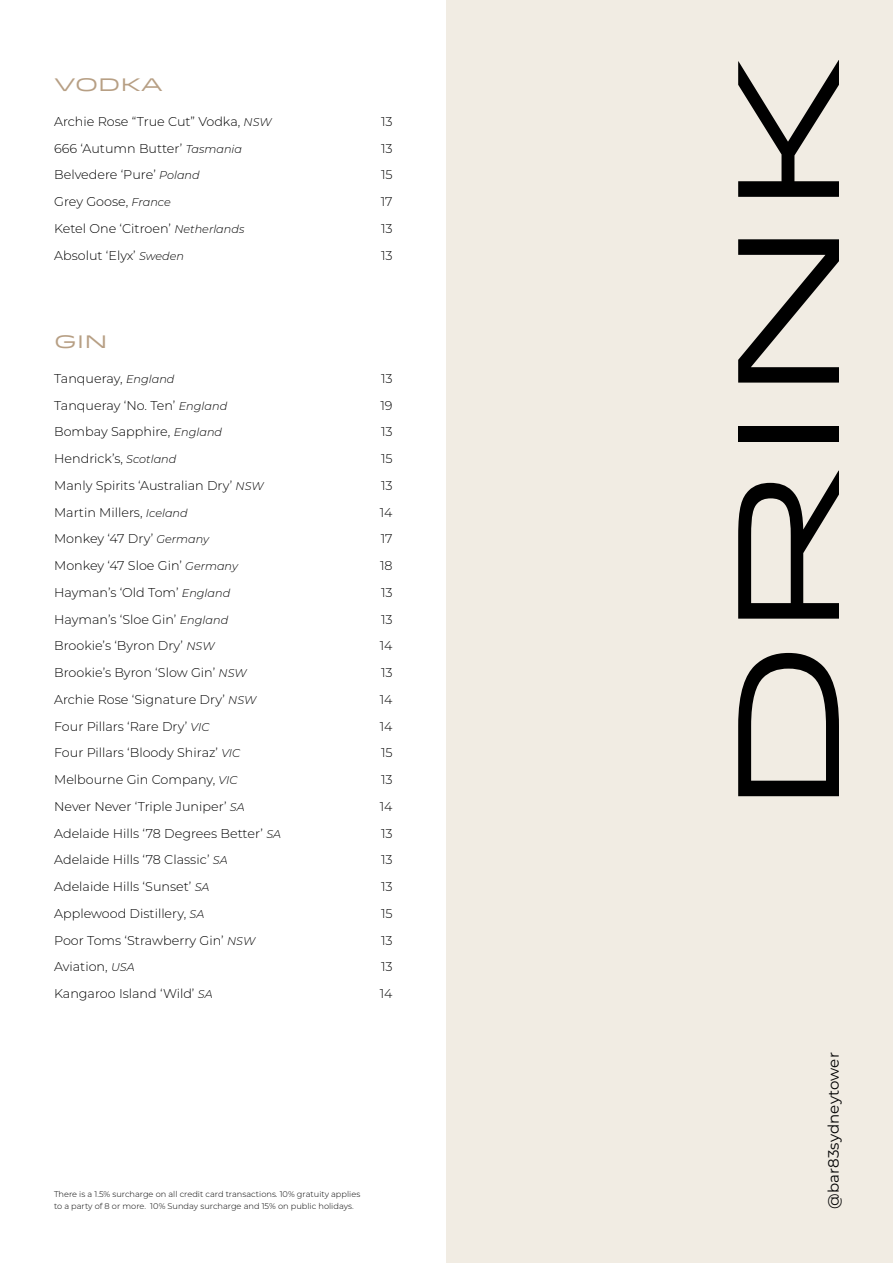
<style>
.page{position:relative;width:893px;height:1263px;background:#fff}
.page>*{position:absolute;margin:0;border:0;box-sizing:border-box;transform-origin:0 0}
.t1{font:144px "Idlewild";color:#000}
.t2{font:18px "Idlewild";color:#b79f84}
.t3{font:15px "Montserrat";letter-spacing:.01em;color:#000}
.t4{font:300 12.75px "Montserrat";color:#000}
.t5{font:300 8.25px/12px "Montserrat";color:#000}
.s1{font-style:italic;font-size:11.25px}
</style>
<div class="page">
<div style="left:446px;top:0;width:447px;height:1263px;background:#f1ece3"></div>
<h2 class="t2" style="left:54px;top:71px;width:110px">VODKA</h2>
<p class="t4" style="left:54px;top:113px;width:219px">Archie Rose “True Cut” Vodka, <span class="s1">NSW</span></p>
<p class="t4" style="left:381px;top:113px;width:13px">13</p>
<p class="t4" style="left:54px;top:140px;width:189px">666 ‘Autumn Butter’ <span class="s1">Tasmania</span></p>
<p class="t4" style="left:381px;top:140px;width:13px">13</p>
<p class="t4" style="left:54px;top:166px;width:147px">Belvedere ‘Pure’ <span class="s1">Poland</span></p>
<p class="t4" style="left:381px;top:166px;width:13px">15</p>
<p class="t4" style="left:54px;top:193px;width:118px">Grey Goose, <span class="s1">France</span></p>
<p class="t4" style="left:381px;top:193px;width:13px">17</p>
<p class="t4" style="left:54px;top:220px;width:192px">Ketel One ‘Citroen’ <span class="s1">Netherlands</span></p>
<p class="t4" style="left:381px;top:220px;width:13px">13</p>
<p class="t4" style="left:54px;top:247px;width:131px">Absolut ‘Elyx’ <span class="s1">Sweden</span></p>
<p class="t4" style="left:381px;top:247px;width:13px">13</p>
<h2 class="t2" style="left:54px;top:328px;width:55px">GIN</h2>
<p class="t4" style="left:54px;top:370px;width:122px">Tanqueray, <span class="s1">England</span></p>
<p class="t4" style="left:381px;top:370px;width:13px">13</p>
<p class="t4" style="left:54px;top:396px;width:175px">Tanqueray ‘No. Ten’ <span class="s1">England</span></p>
<p class="t4" style="left:380px;top:396px;width:14px">19</p>
<p class="t4" style="left:54px;top:423px;width:170px">Bombay Sapphire, <span class="s1">England</span></p>
<p class="t4" style="left:381px;top:423px;width:13px">13</p>
<p class="t4" style="left:54px;top:450px;width:124px">Hendrick’s, <span class="s1">Scotland</span></p>
<p class="t4" style="left:381px;top:450px;width:13px">15</p>
<p class="t4" style="left:54px;top:477px;width:211px">Manly Spirits ‘Australian Dry’ <span class="s1">NSW</span></p>
<p class="t4" style="left:381px;top:477px;width:13px">13</p>
<p class="t4" style="left:54px;top:503px;width:135px">Martin Millers, <span class="s1">Iceland</span></p>
<p class="t4" style="left:380px;top:503px;width:14px">14</p>
<p class="t4" style="left:54px;top:530px;width:157px">Monkey ‘47 Dry’ <span class="s1">Germany</span></p>
<p class="t4" style="left:381px;top:530px;width:13px">17</p>
<p class="t4" style="left:54px;top:557px;width:185px">Monkey ‘47 Sloe Gin’ <span class="s1">Germany</span></p>
<p class="t4" style="left:380px;top:557px;width:14px">18</p>
<p class="t4" style="left:54px;top:584px;width:178px">Hayman’s ‘Old Tom’ <span class="s1">England</span></p>
<p class="t4" style="left:381px;top:584px;width:13px">13</p>
<p class="t4" style="left:54px;top:610px;width:176px">Hayman’s ‘Sloe Gin’ <span class="s1">England</span></p>
<p class="t4" style="left:381px;top:610px;width:13px">13</p>
<p class="t4" style="left:54px;top:637px;width:162px">Brookie’s ‘Byron Dry’ <span class="s1">NSW</span></p>
<p class="t4" style="left:380px;top:637px;width:14px">14</p>
<p class="t4" style="left:54px;top:664px;width:194px">Brookie’s Byron ‘Slow Gin’ <span class="s1">NSW</span></p>
<p class="t4" style="left:381px;top:664px;width:13px">13</p>
<p class="t4" style="left:54px;top:691px;width:204px">Archie Rose ‘Signature Dry’ <span class="s1">NSW</span></p>
<p class="t4" style="left:380px;top:691px;width:14px">14</p>
<p class="t4" style="left:54px;top:717px;width:157px">Four Pillars ‘Rare Dry’ <span class="s1">VIC</span></p>
<p class="t4" style="left:380px;top:717px;width:14px">14</p>
<p class="t4" style="left:54px;top:744px;width:188px">Four Pillars ‘Bloody Shiraz’ <span class="s1">VIC</span></p>
<p class="t4" style="left:381px;top:744px;width:13px">15</p>
<p class="t4" style="left:54px;top:771px;width:185px">Melbourne Gin Company, <span class="s1">VIC</span></p>
<p class="t4" style="left:381px;top:771px;width:13px">13</p>
<p class="t4" style="left:54px;top:798px;width:192px">Never Never ‘Triple Juniper’ <span class="s1">SA</span></p>
<p class="t4" style="left:380px;top:798px;width:14px">14</p>
<p class="t4" style="left:54px;top:824px;width:228px">Adelaide Hills ‘78 Degrees Better’ <span class="s1">SA</span></p>
<p class="t4" style="left:381px;top:824px;width:13px">13</p>
<p class="t4" style="left:54px;top:851px;width:175px">Adelaide Hills ‘78 Classic’ <span class="s1">SA</span></p>
<p class="t4" style="left:381px;top:851px;width:13px">13</p>
<p class="t4" style="left:54px;top:878px;width:157px">Adelaide Hills ‘Sunset’ <span class="s1">SA</span></p>
<p class="t4" style="left:381px;top:878px;width:13px">13</p>
<p class="t4" style="left:54px;top:905px;width:152px">Applewood Distillery, <span class="s1">SA</span></p>
<p class="t4" style="left:381px;top:905px;width:13px">15</p>
<p class="t4" style="left:54px;top:931px;width:203px">Poor Toms ‘Strawberry Gin’ <span class="s1">NSW</span></p>
<p class="t4" style="left:381px;top:931px;width:13px">13</p>
<p class="t4" style="left:54px;top:958px;width:82px">Aviation, <span class="s1">USA</span></p>
<p class="t4" style="left:381px;top:958px;width:13px">13</p>
<p class="t4" style="left:54px;top:985px;width:160px">Kangaroo Island ‘Wild’ <span class="s1">SA</span></p>
<p class="t4" style="left:380px;top:985px;width:14px">14</p>
<p class="t5" style="left:54px;top:1188px;width:308px">There is a 1.5% surcharge on all credit card transactions. 10% gratuity applies to a party of 8 or more. 10% Sunday surcharge and 15% on public holidays.</p>
<h1 class="t1" style="left:681px;top:817px;width:764px;rotate:-90deg">DRINK</h1>
<p class="t3" style="left:823px;top:1209px;width:158px;rotate:-90deg">@bar83sydneytower</p>
</div>
